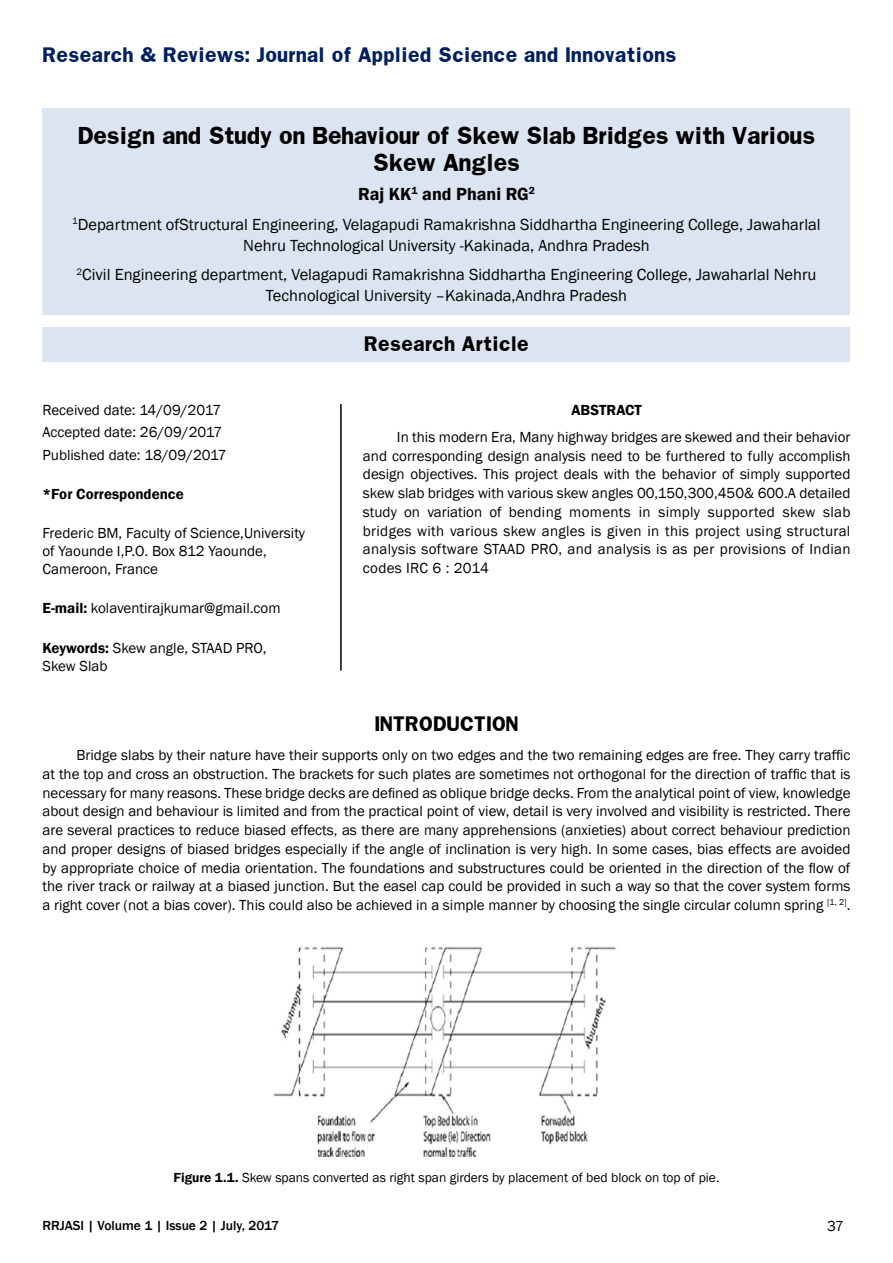
<style>
.page{position:relative;width:893px;height:1263px;background:#fff}
.page>*{position:absolute;margin:0;border:0;box-sizing:border-box;transform-origin:0 0}
.t1{font:700 21px/27px "Franklin";letter-spacing:-.02em;color:#000;text-align:center}
.t2{font:700 18px "Franklin";color:#002060}
.SD{font:700 18px "Franklin";color:#000}
.t3{font:600 18px "Franklin Gothic";color:#000}
.t4{font:16.5px/21px "Franklin Gothic";color:#000;text-align:center}
.t5{font:15px/18.8px "Franklin Gothic";color:#000;text-align:justify}
.Default{font:600 15px "Franklin Gothic";color:#000}
.t6{font:13.5px "Franklin Gothic";color:#000}
.t7{font:500 13.5px "Franklin Gothic";color:#000}
.s1{font-weight:600}
</style>
<div class="page">
<img style="left:273px;top:946px;width:343px;height:211px">
<div style="left:43px;top:108px;width:807px;height:206px;background:#dbe5f1"></div>
<div style="left:43px;top:327px;width:807px;height:34px;background:#dbe5f1"></div>
<hr style="left:340px;top:404px;width:2px;height:267px;background:#000">
<p class="t2" style="left:43px;top:43px;width:636px">Research &amp; Reviews: Journal of Applied Science and Innovations</p>
<p class="t1" style="left:78px;top:121px;width:739px">Design and Study on Behaviour of Skew Slab Bridges with Various<br>Skew Angles</p>
<p class="t3" style="left:358px;top:183px;width:178px">Raj KK<sup>1</sup> and Phani RG<sup>2</sup></p>
<p class="t4" style="left:72px;top:214px;width:750px"><sup>1</sup>Department ofStructural Engineering, Velagapudi Ramakrishna Siddhartha Engineering College, Jawaharlal<br>Nehru Technological University -Kakinada, Andhra Pradesh</p>
<p class="t4" style="left:77px;top:265px;width:741px"><sup>2</sup>Civil Engineering department, Velagapudi Ramakrishna Siddhartha Engineering College, Jawaharlal Nehru<br>Technological University –Kakinada,Andhra Pradesh</p>
<p class="SD" style="left:364px;top:331px;width:166px">Research Article</p>
<p class="t5" style="left:43px;top:400px;width:180px">Received date: 14/09/2017</p>
<p class="t5" style="left:43px;top:423px;width:181px">Accepted date: 26/09/2017</p>
<p class="t5" style="left:43px;top:445px;width:186px">Published date: 18/09/2017</p>
<p class="Default" style="left:43px;top:484px;width:143px">*For Correspondence</p>
<p class="t5" style="left:43px;top:524px;width:264px;line-height:18px;text-align:left">Frederic BM, Faculty of Science,University of Yaounde I,P.O. Box 812 Yaounde,<br>Cameroon, France</p>
<p class="t5" style="left:43px;top:599px;width:240px"><span class="s1">E-mail:</span> kolaventirajkumar@gmail.com</p>
<p class="t5" style="left:43px;top:639px;width:226px;line-height:18px"><span class="s1">Keywords:</span> Skew angle, STAAD PRO,<br>Skew Slab</p>
<p class="Default" style="left:571px;top:400px;width:72px">ABSTRACT</p>
<p class="t5" style="left:363px;top:428px;width:489px;text-indent:34px">In this modern Era, Many highway bridges are skewed and their behavior and corresponding design analysis need to be furthered to fully accomplish design objectives. This project deals with the behavior of simply supported skew slab bridges with various skew angles 00,150,300,450&amp; 600.A detailed study on variation of bending moments in simply supported skew slab bridges with various skew angles is given in this project using structural analysis software STAAD PRO, and analysis is as per provisions of Indian codes IRC 6 : 2014</p>
<p class="SD" style="left:374px;top:712px;width:146px">INTRODUCTION</p>
<p class="t5" style="left:43px;top:746px;width:809px;text-indent:34px">Bridge slabs by their nature have their supports only on two edges and the two remaining edges are free. They carry traffic at the top and cross an obstruction. The brackets for such plates are sometimes not orthogonal for the direction of traffic that is necessary for many reasons. These bridge decks are defined as oblique bridge decks. From the analytical point of view, knowledge about design and behaviour is limited and from the practical point of view, detail is very involved and visibility is restricted. There are several practices to reduce biased effects, as there are many apprehensions (anxieties) about correct behaviour prediction and proper designs of biased bridges especially if the angle of inclination is very high. In some cases, bias effects are avoided by appropriate choice of media orientation. The foundations and substructures could be oriented in the direction of the flow of the river track or railway at a biased junction. But the easel cap could be provided in such a way so that the cover system forms a right cover (not a bias cover). This could also be achieved in a simple manner by choosing the single circular column spring <sup>[1,</sup> <sup>2]</sup>.</p>
<p class="t6" style="left:174px;top:1169px;width:547px"><span class="s1">Figure 1.1.</span> Skew spans converted as right span girders by placement of bed block on top of pie.</p>
<p class="t7" style="left:43px;top:1217px;width:238px">RRJASI | Volume 1 | Issue 2 | July, 2017</p>
<p class="t5" style="left:827px;top:1217px;width:18px">37</p>
</div>
